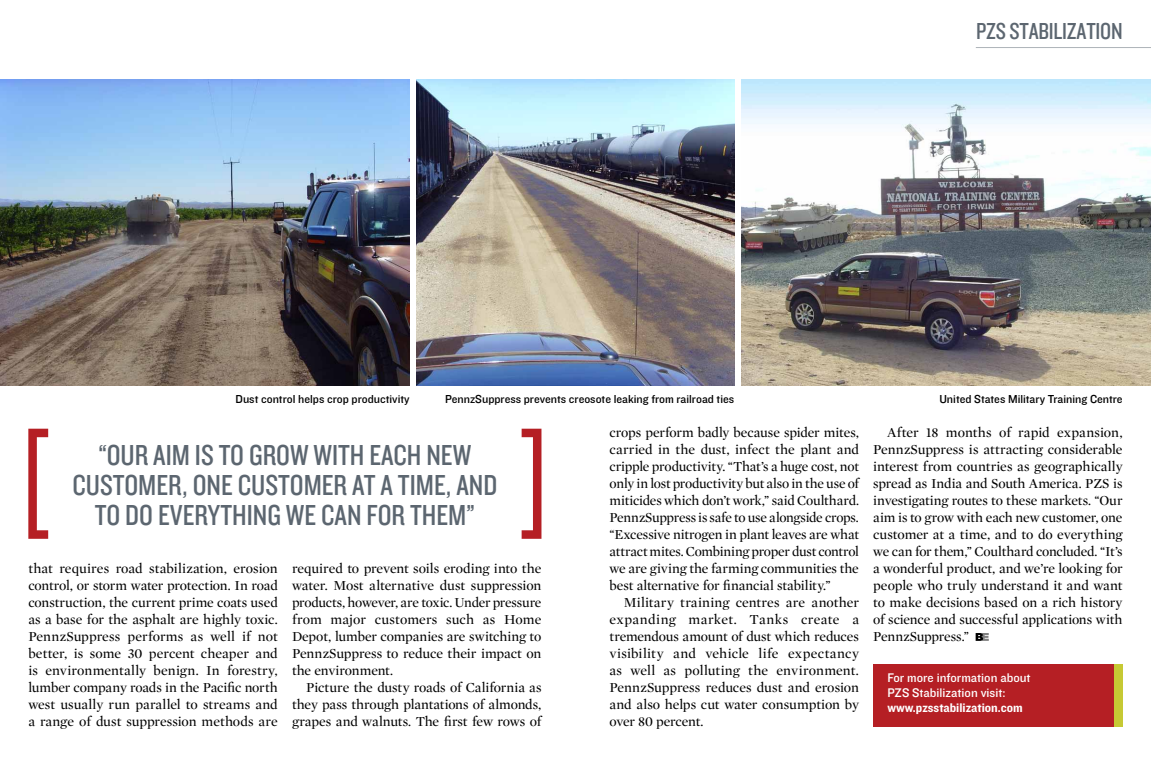
<style>
.page{position:relative;width:1151px;height:783px;background:#fff}
.page>*{position:absolute;margin:0;border:0;box-sizing:border-box;transform-origin:0 0}
.t1{font:30px/30px "Knockout HTF29 Junior Liteweight";color:#5c6670;text-align:center}
.t2{font:24px "Knockout HTF29 Junior Liteweight";letter-spacing:-.01em;color:#5c6670}
.t3{font:14px/17px "Mercury Display Roman";letter-spacing:-.01em;color:#000;text-align:justify}
.t4{font:13px/15px "Knockout HTF31 Junior Middlewt";color:#fff}
.t5{font:13px "Knockout HTF51 Middleweight";color:#fff}
.t6{font:12px "Knockout HTF31 Junior Middlewt";color:#000}
</style>
<div class="page">
<svg style="left:28px;top:428px;width:20px;height:110px"></svg>
<svg style="left:522px;top:428px;width:19px;height:110px"></svg>
<svg style="left:976px;top:633px;width:13px;height:7px"></svg>
<hr style="left:976px;top:47px;width:175px;height:1px;background:#adb3b8">
<div style="left:873px;top:663px;width:250px;height:63px;background:#b51f24"></div>
<div style="left:1114px;top:663px;width:9px;height:63px;background:#c6c934"></div>
<img style="left:0;top:79px;width:410px;height:306px">
<img style="left:741px;top:79px;width:410px;height:306px">
<img style="left:417px;top:79px;width:317px;height:306px">
<h2 class="t2" style="left:976px;top:18px;width:148px">PZS STABILIZATION</h2>
<p class="t6" style="left:236px;top:392px;width:176px">Dust control helps crop productivity</p>
<p class="t6" style="left:445px;top:392px;width:291px">PennzSuppress prevents creosote leaking from railroad ties</p>
<p class="t6" style="left:939px;top:392px;width:185px">United States Military Training Centre</p>
<h1 class="t1" style="left:72px;top:440px;width:426px">“OUR AIM IS TO GROW WITH EACH NEW<br>CUSTOMER, ONE CUSTOMER AT A TIME, AND<br>TO DO EVERYTHING WE CAN FOR THEM”</h1>
<p class="t3" style="left:28px;top:559px;width:251px">that requires road stabilization, erosion control, or storm water protection. In road construction, the current prime coats used as a base for the asphalt are highly toxic.<br>PennzSuppress performs as well if not better, is some 30 percent cheaper and is environmentally benign. In forestry, lumber company roads in the Pacific north west usually run parallel to streams and a range of dust suppression methods are</p>
<p class="t3" style="left:292px;top:559px;width:251px">required to prevent soils eroding into the water. Most alternative dust suppression products, however, are toxic. Under pressure from major customers such as Home Depot, lumber companies are switching to PennzSuppress to reduce their impact on the environment.</p>
<p class="t3" style="left:292px;top:678px;width:251px;text-indent:14px">Picture the dusty roads of California as they pass through plantations of almonds, grapes and walnuts. The first few rows of</p>
<p class="t3" style="left:609px;top:423px;width:251px">crops perform badly because spider mites, carried in the dust, infect the plant and cripple productivity. “That’s a huge cost, not only in lost productivity but also in the use of miticides which don’t work,” said Coulthard.<br>PennzSuppress is safe to use alongside crops. “Excessive nitrogen in plant leaves are what attract mites. Combining proper dust control we are giving the farming communities the best alternative for financial stability.”</p>
<p class="t3" style="left:609px;top:593px;width:251px;text-indent:14px">Military training centres are another expanding market. Tanks create a tremendous amount of dust which reduces visibility and vehicle life expectancy as well as polluting the environment.<br>PennzSuppress reduces dust and erosion and also helps cut water consumption by over 80 percent.</p>
<p class="t3" style="left:873px;top:423px;width:251px;text-indent:14px">After 18 months of rapid expansion, PennzSuppress is attracting considerable interest from countries as geographically spread as India and South America. PZS is investigating routes to these markets. “Our aim is to grow with each new customer, one customer at a time, and to do everything we can for them,” Coulthard concluded. “It’s a wonderful product, and we’re looking for people who truly understand it and want to make decisions based on a rich history of science and successful applications with PennzSuppress.”</p>
<p class="t4" style="left:887px;top:670px;width:145px">For more information about<br>PZS Stabilization visit:</p>
<p class="t5" style="left:887px;top:700px;width:137px">www.pzsstabilization.com</p>
</div>
